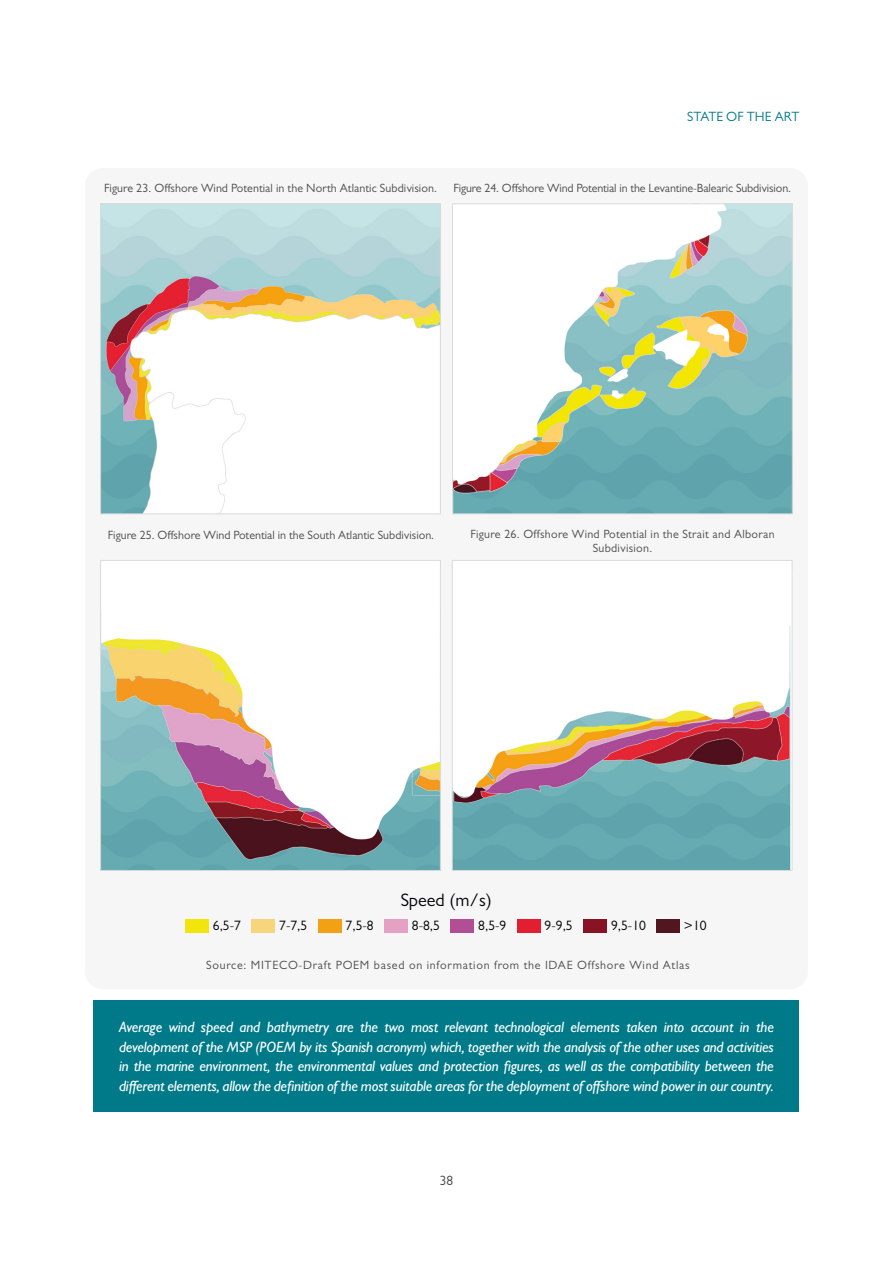
<style>
.page{position:relative;width:893px;height:1263px;background:#fff}
.page>*{position:absolute;margin:0;border:0;box-sizing:border-box;transform-origin:0 0}
.t1{font:18.15px "Gill Sans";color:#010305}
._3__Lista__Recuadros{font:italic 500 15px/19.5px "Gill Sans";letter-spacing:-.015em;color:#fff;text-align:justify}
.t2{font:13.65px "Gill Sans";color:#010305}
.t3{font:13.5px "Gill Sans";color:#007a89}
.t4{font:13.5px "Gill Sans";color:#494646}
._1__TÍTULOS__Fig{font:12px "Gill Sans";letter-spacing:.005em;color:#4b4b4d}
._1__TÍTULOS__Fig-2{font:12px "Gill Sans";letter-spacing:.06em;color:#4b4b4d}
._1__TÍTULOS__Fig-3{font:12px/14.4px "Gill Sans";letter-spacing:.025em;color:#4b4b4d;text-align:center}
</style>
<div class="page">
<div style="left:85px;top:168px;width:723px;height:821px;background:#f7f6f6;border-radius:18px"></div>
<img style="left:102px;top:206px;width:337px;height:306px">
<div style="left:100px;top:204px;width:341px;height:310px;border:1px solid #d9dadb"></div>
<div style="left:185px;top:919px;width:23px;height:14px;background:#f3e50c"></div>
<div style="left:252px;top:919px;width:23px;height:14px;background:#f6d57d"></div>
<div style="left:318px;top:919px;width:23px;height:14px;background:#f2a014"></div>
<div style="left:384px;top:919px;width:23px;height:14px;background:#e4a1c4"></div>
<div style="left:451px;top:919px;width:23px;height:14px;background:#b14e94"></div>
<div style="left:517px;top:919px;width:23px;height:14px;background:#e31e31"></div>
<div style="left:583px;top:919px;width:23px;height:14px;background:#871324"></div>
<div style="left:656px;top:919px;width:23px;height:14px;background:#521621"></div>
<img style="left:454px;top:206px;width:336px;height:306px">
<div style="left:452px;top:204px;width:340px;height:310px;border:1px solid #d9dadb"></div>
<div style="left:101px;top:560px;width:339px;height:310px;background:#fff"></div>
<img style="left:102px;top:638px;width:337px;height:231px">
<div style="left:100px;top:560px;width:341px;height:311px;border:1px solid #d9dadb"></div>
<div style="left:452px;top:560px;width:340px;height:310px;background:#fff"></div>
<img style="left:454px;top:626px;width:336px;height:243px">
<div style="left:452px;top:560px;width:340px;height:311px;border:1px solid #d9dadb"></div>
<div style="left:94px;top:1001px;width:705px;height:111px;background:#007a89"></div>
<p class="t3" style="left:687px;top:108px;width:114px">STATE OF THE ART</p>
<p class="_1__TÍTULOS__Fig" style="left:104px;top:181px;width:334px">Figure 23. Offshore Wind Potential in the North Atlantic Subdivision.</p>
<p class="_1__TÍTULOS__Fig" style="left:453px;top:181px;width:339px">Figure 24. Offshore Wind Potential in the Levantine-Balearic Subdivision.</p>
<p class="_1__TÍTULOS__Fig" style="left:108px;top:528px;width:328px">Figure 25. Offshore Wind Potential in the South Atlantic Subdivision.</p>
<p class="_1__TÍTULOS__Fig-3" style="left:470px;top:527px;width:306px">Figure 26. Offshore Wind Potential in the Strait and Alboran<br>Subdivision.</p>
<p class="t1" style="left:401px;top:890px;width:93px">Speed (m/s)</p>
<p class="t2" style="left:213px;top:917px;width:30px">6,5-7</p>
<p class="t2" style="left:279px;top:917px;width:30px">7-7,5</p>
<p class="t2" style="left:346px;top:918px;width:30px">7,5-8</p>
<p class="t2" style="left:412px;top:918px;width:30px">8-8,5</p>
<p class="t2" style="left:478px;top:918px;width:30px">8,5-9</p>
<p class="t2" style="left:545px;top:918px;width:30px">9-9,5</p>
<p class="t2" style="left:611px;top:918px;width:36px">9,5-10</p>
<p class="t2" style="left:684px;top:918px;width:24px">&gt;10</p>
<p class="_1__TÍTULOS__Fig-2" style="left:206px;top:957px;width:485px">Source: MITECO-Draft POEM based on information from the IDAE Offshore Wind Atlas</p>
<p class="_3__Lista__Recuadros" style="left:119px;top:1017px;width:656px">Average wind speed and bathymetry are the two most relevant technological elements taken into account in the development of the MSP (POEM by its Spanish acronym) which, together with the analysis of the other uses and activities in the marine environment, the environmental values and protection figures, as well as the compatibility between the different elements, allow the definition of the most suitable areas for the deployment of offshore wind power in our country.</p>
<p class="t4" style="left:440px;top:1172px;width:15px">38</p>
</div>
